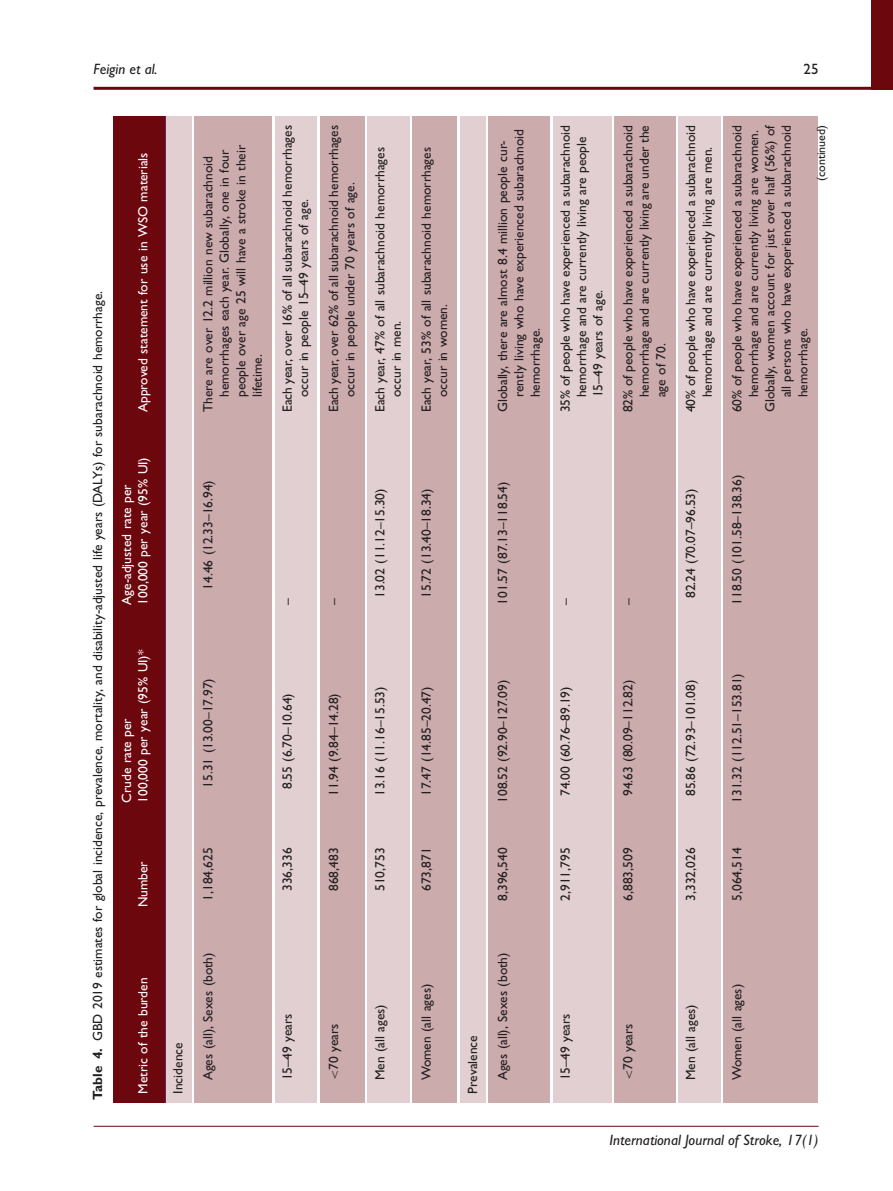
<style>
.page{position:relative;width:893px;height:1191px;background:#fff}
.page>*{position:absolute;margin:0;border:0;box-sizing:border-box;transform-origin:0 0}
.t1{font:italic 500 15px "Gill Sans MT Pro";color:#231f20}
.t2{font:500 15px "Gill Sans MT Pro";color:#231f20}
.t3{font:13.5px/16.4px "Adv P7 D09";color:#231f20}
.t4{font:13.5px/16.4px "Adv P7 D09";color:#fff}
.t5{font:12px "Adv P7 D09";color:#231f20}
.s1{font-family:"Adv P7 D0 F"}
.s2{font-family:"Adv MT MI"}
</style>
<div class="page">
<hr style="left:94px;top:87px;width:799px;height:3px;background:#6d070e">
<div style="left:872px;top:0;width:21px;height:89px;background:#6d070e"></div>
<hr style="left:94px;top:1125px;width:725px;height:1px;background:#6d070e">
<div style="left:113px;top:421px;width:44px;height:681px;background:#6d070e"></div>
<div style="left:113px;top:116px;width:44px;height:305px;background:#6d070e"></div>
<div style="left:166px;top:116px;width:25px;height:986px;background:#e1cfd1"></div>
<div style="left:194px;top:421px;width:78px;height:681px;background:#ccabad"></div>
<div style="left:194px;top:116px;width:78px;height:305px;background:#ccabad"></div>
<div style="left:275px;top:421px;width:42px;height:681px;background:#e1cfd1"></div>
<div style="left:275px;top:116px;width:42px;height:305px;background:#e1cfd1"></div>
<div style="left:320px;top:421px;width:45px;height:681px;background:#ccabad"></div>
<div style="left:320px;top:116px;width:45px;height:305px;background:#ccabad"></div>
<div style="left:368px;top:421px;width:41px;height:681px;background:#e1cfd1"></div>
<div style="left:368px;top:116px;width:41px;height:305px;background:#e1cfd1"></div>
<div style="left:412px;top:421px;width:45px;height:681px;background:#ccabad"></div>
<div style="left:412px;top:116px;width:45px;height:305px;background:#ccabad"></div>
<div style="left:460px;top:116px;width:26px;height:986px;background:#e1cfd1"></div>
<div style="left:489px;top:421px;width:61px;height:681px;background:#ccabad"></div>
<div style="left:489px;top:116px;width:61px;height:305px;background:#ccabad"></div>
<div style="left:553px;top:421px;width:58px;height:681px;background:#e1cfd1"></div>
<div style="left:553px;top:116px;width:58px;height:305px;background:#e1cfd1"></div>
<div style="left:614px;top:421px;width:61px;height:681px;background:#ccabad"></div>
<div style="left:614px;top:116px;width:61px;height:305px;background:#ccabad"></div>
<div style="left:678px;top:421px;width:42px;height:681px;background:#e1cfd1"></div>
<div style="left:678px;top:116px;width:42px;height:305px;background:#e1cfd1"></div>
<div style="left:723px;top:421px;width:94px;height:681px;background:#ccabad"></div>
<div style="left:723px;top:116px;width:94px;height:305px;background:#ccabad"></div>
<div style="left:157px;top:116px;width:8px;height:986px;background:#6d070e"></div>
<p class="t1" style="left:94px;top:60px;width:66px">Feigin et al.</p>
<p class="t2" style="left:804px;top:60px;width:16px">25</p>
<p class="t3" style="left:91px;top:1099px;width:810px;rotate:-90deg"><span class="s1">Table 4.</span> GBD 2019 estimates for global incidence, prevalence, mortality, and disability-adjusted life years (DALYs) for subarachnoid hemorrhage.</p>
<p class="t4" style="left:136px;top:412px;width:261px;rotate:-90deg">Approved statement for use in WSO materials</p>
<p class="t4" style="left:120px;top:604px;width:149px;rotate:-90deg">Age-adjusted rate per<br>100,000 per year (95% UI)</p>
<p class="t4" style="left:120px;top:802px;width:154px;rotate:-90deg">Crude rate per<br>100,000 per year (95% UI)*</p>
<p class="t4" style="left:136px;top:907px;width:48px;rotate:-90deg">Number</p>
<p class="t4" style="left:136px;top:1093px;width:118px;rotate:-90deg">Metric of the burden</p>
<p class="t3" style="left:201px;top:397px;width:254px;text-indent:-15px;rotate:-90deg">There are over 12.2 million new subarachnoid hemorrhages each year. Globally, one in four people over age 25 will have a stroke in their lifetime.</p>
<p class="t3" style="left:280px;top:397px;width:273px;text-indent:-15px;rotate:-90deg">Each year, over 16% of all subarachnoid hemorrhages occur in people 15–49 years of age.</p>
<p class="t3" style="left:326px;top:397px;width:273px;text-indent:-15px;rotate:-90deg">Each year, over 62% of all subarachnoid hemorrhages occur in people under 70 years of age.</p>
<p class="t3" style="left:373px;top:397px;width:251px;text-indent:-15px;rotate:-90deg">Each year, 47% of all subarachnoid hemorrhages occur in men.</p>
<p class="t3" style="left:419px;top:397px;width:251px;text-indent:-15px;rotate:-90deg">Each year, 53% of all subarachnoid hemorrhages occur in women.</p>
<p class="t3" style="left:201px;top:589px;width:111px;rotate:-90deg">14.46 (12.33–16.94)</p>
<p class="t3" style="left:280px;top:604px;width:8px;rotate:-90deg">–</p>
<p class="t3" style="left:326px;top:604px;width:8px;rotate:-90deg">–</p>
<p class="t3" style="left:373px;top:598px;width:111px;rotate:-90deg">13.02 (11.12–15.30)</p>
<p class="t3" style="left:419px;top:598px;width:111px;rotate:-90deg">15.72 (13.40–18.34)</p>
<p class="t3" style="left:495px;top:397px;width:270px;text-indent:-15px;rotate:-90deg">Globally, there are almost 8.4 million people cur&shy;rently living who have experienced subarachnoid hemorrhage.</p>
<p class="t3" style="left:558px;top:397px;width:273px;text-indent:-15px;rotate:-90deg">35% of people who have experienced a subarachnoid hemorrhage and are currently living are people<br>15–49 years of age.</p>
<p class="t3" style="left:621px;top:397px;width:273px;text-align:justify;text-indent:-15px;rotate:-90deg">82% of people who have experienced a subarachnoid hemorrhage and are currently living are under the age of 70.</p>
<p class="t3" style="left:684px;top:412px;width:288px;text-align:center;rotate:-90deg">40% of people who have experienced a subarachnoid hemorrhage and are currently living are men.</p>
<p class="t3" style="left:730px;top:412px;width:288px;rotate:-90deg">60% of people who have experienced a subarachnoid</p>
<p class="t3" style="left:746px;top:397px;width:269px;rotate:-90deg">hemorrhage and are currently living are women.</p>
<p class="t3" style="left:763px;top:412px;width:289px;rotate:-90deg">Globally, women account for just over half (56%) of</p>
<p class="t3" style="left:779px;top:397px;width:273px;rotate:-90deg">all persons who have experienced a subarachnoid</p>
<p class="t5" style="left:816px;top:181px;width:57px;rotate:-90deg">(continued)</p>
<p class="t3" style="left:796px;top:397px;width:71px;rotate:-90deg">hemorrhage.</p>
<p class="t3" style="left:495px;top:604px;width:124px;rotate:-90deg">101.57 (87.13–118.54)</p>
<p class="t3" style="left:558px;top:604px;width:8px;rotate:-90deg">–</p>
<p class="t3" style="left:621px;top:604px;width:8px;rotate:-90deg">–</p>
<p class="t3" style="left:684px;top:598px;width:111px;rotate:-90deg">82.24 (70.07–96.53)</p>
<p class="t3" style="left:730px;top:604px;width:131px;rotate:-90deg">118.50 (101.58–138.36)</p>
<p class="t3" style="left:201px;top:787px;width:111px;rotate:-90deg">15.31 (13.00–17.97)</p>
<p class="t3" style="left:201px;top:900px;width:54px;rotate:-90deg">1,184,625</p>
<p class="t3" style="left:171px;top:1093px;width:53px;rotate:-90deg">Incidence</p>
<p class="t3" style="left:201px;top:1080px;width:129px;rotate:-90deg">Ages (all), Sexes (both)</p>
<p class="t3" style="left:280px;top:789px;width:97px;rotate:-90deg">8.55 (6.70–10.64)</p>
<p class="t3" style="left:280px;top:891px;width:45px;rotate:-90deg">336,336</p>
<p class="t3" style="left:326px;top:796px;width:104px;rotate:-90deg">11.94 (9.84–14.28)</p>
<p class="t3" style="left:326px;top:891px;width:45px;rotate:-90deg">868,483</p>
<p class="t3" style="left:373px;top:796px;width:111px;rotate:-90deg">13.16 (11.16–15.53)</p>
<p class="t3" style="left:373px;top:891px;width:45px;rotate:-90deg">510,753</p>
<p class="t3" style="left:419px;top:796px;width:111px;rotate:-90deg">17.47 (14.85–20.47)</p>
<p class="t3" style="left:419px;top:891px;width:45px;rotate:-90deg">673,871</p>
<p class="t3" style="left:280px;top:1080px;width:68px;rotate:-90deg">15–49 years</p>
<p class="t3" style="left:326px;top:1080px;width:58px;rotate:-90deg"><span class="s2">&lt;</span>70 years</p>
<p class="t3" style="left:373px;top:1080px;width:77px;rotate:-90deg">Men (all ages)</p>
<p class="t3" style="left:419px;top:1080px;width:98px;rotate:-90deg">Women (all ages)</p>
<p class="t3" style="left:495px;top:802px;width:124px;rotate:-90deg">108.52 (92.90–127.09)</p>
<p class="t3" style="left:495px;top:900px;width:54px;rotate:-90deg">8,396,540</p>
<p class="t3" style="left:465px;top:1093px;width:60px;rotate:-90deg">Prevalence</p>
<p class="t3" style="left:495px;top:1080px;width:129px;rotate:-90deg">Ages (all), Sexes (both)</p>
<p class="t3" style="left:558px;top:796px;width:111px;rotate:-90deg">74.00 (60.76–89.19)</p>
<p class="t3" style="left:558px;top:900px;width:54px;rotate:-90deg">2,911,795</p>
<p class="t3" style="left:558px;top:1080px;width:68px;rotate:-90deg">15–49 years</p>
<p class="t3" style="left:621px;top:796px;width:118px;rotate:-90deg">94.63 (80.09–112.82)</p>
<p class="t3" style="left:621px;top:900px;width:54px;rotate:-90deg">6,883,509</p>
<p class="t3" style="left:621px;top:1080px;width:58px;rotate:-90deg"><span class="s2">&lt;</span>70 years</p>
<p class="t3" style="left:684px;top:796px;width:118px;rotate:-90deg">85.86 (72.93–101.08)</p>
<p class="t3" style="left:684px;top:900px;width:54px;rotate:-90deg">3,332,026</p>
<p class="t3" style="left:684px;top:1080px;width:77px;rotate:-90deg">Men (all ages)</p>
<p class="t3" style="left:730px;top:802px;width:131px;rotate:-90deg">131.32 (112.51–153.81)</p>
<p class="t3" style="left:730px;top:900px;width:54px;rotate:-90deg">5,064,514</p>
<p class="t3" style="left:730px;top:1080px;width:98px;rotate:-90deg">Women (all ages)</p>
<p class="t1" style="left:610px;top:1130px;width:210px">International Journal of Stroke, 17(1)</p>
</div>
